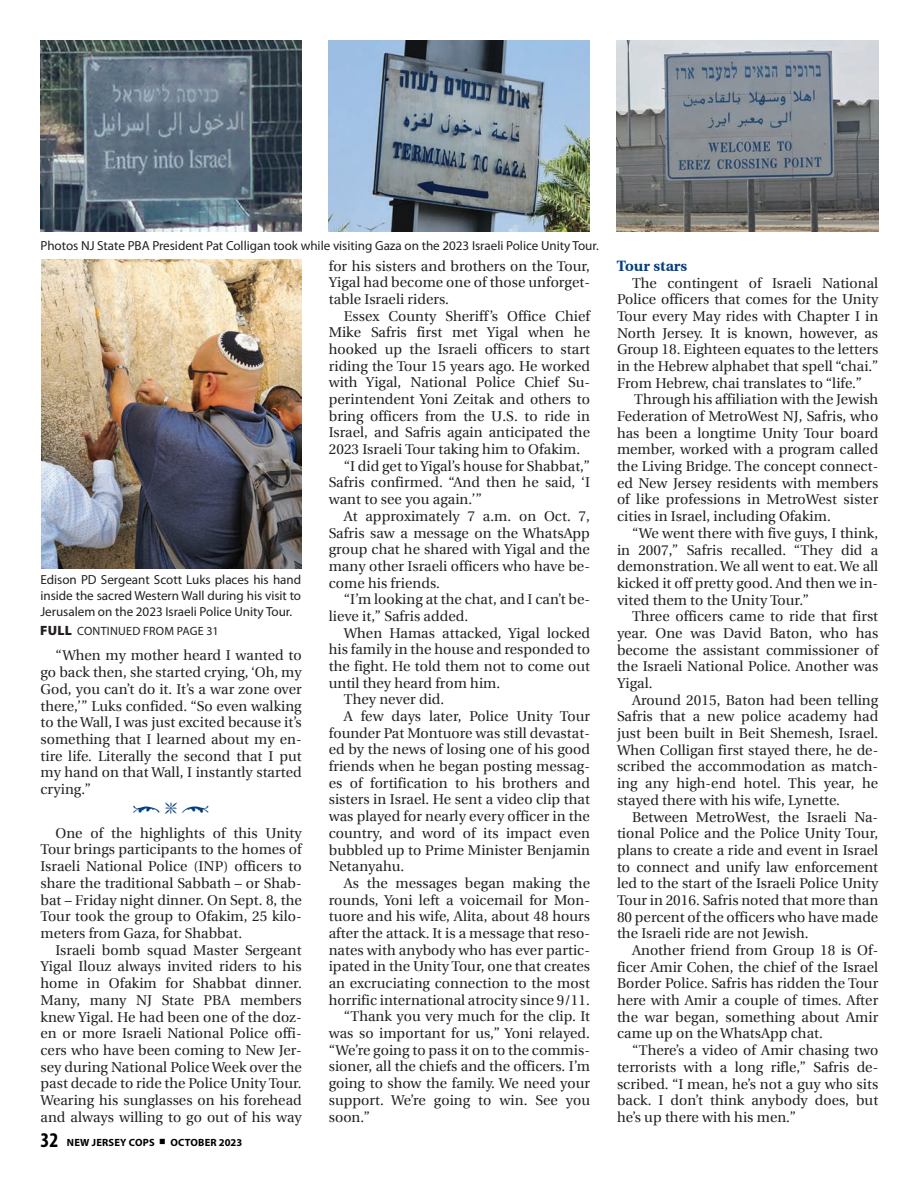
<style>
.page{position:relative;width:918px;height:1188px;background:#fff}
.page>*{position:absolute;margin:0;border:0;box-sizing:border-box;transform-origin:0 0}
.t1{font:700 15px "Utopia";letter-spacing:.005em;color:#014081}
.t2{font:14.25px/16.6px "Utopia";letter-spacing:.005em;color:#231f20;text-align:justify}
.t3{font:13.2px/15.8px "Myriad Pro";letter-spacing:-.005em;color:#231f20;text-align:justify}
.t4{font:12px "Myriad Pro";letter-spacing:.02em;color:#231f20}
.t5{font:700 10.5px "Myriad Pro";letter-spacing:.02em;color:#000}
.s1{font-weight:900;font-size:13.5px}
.s2{font-stretch:condensed;font-size:21px}
.s3{font-family:"Minion Pro";font-weight:400;font-size:18px}
</style>
<div class="page">
<img style="left:40px;top:40px;width:262px;height:191px">
<img style="left:328px;top:40px;width:262px;height:191px">
<img style="left:617px;top:40px;width:261px;height:191px">
<img style="left:41px;top:260px;width:261px;height:308px">
<p class="t3" style="left:41px;top:238px;width:560px">Photos NJ State PBA President Pat Colligan took while visiting Gaza on the 2023 Israeli Police Unity Tour.</p>
<p class="t3" style="left:41px;top:573px;width:262px">Edison PD Sergeant Scott Luks places his hand inside the sacred Western Wall during his visit to Jerusalem on the 2023 Israeli Police Unity Tour.</p>
<p class="t4" style="left:40px;top:626px;width:180px"><span class="s1">FULL</span> CONTINUED FROM PAGE 31</p>
<p class="t2" style="left:41px;top:649px;width:263px;text-indent:15px">“When my mother heard I wanted to go back then, she started crying, ‘Oh, my God, you can’t do it. It’s a war zone over there,’” Luks confided. “So even walking to the Wall, I was just excited because it’s something that I learned about my en&shy;tire life. Literally the second that I put my hand on that Wall, I instantly started crying.”</p>
<p class="t2" style="left:41px;top:826px;width:263px;text-indent:15px">One of the highlights of this Unity Tour brings participants to the homes of Israeli National Police (INP) officers to share the traditional Sabbath – or Shab&shy;bat – Friday night dinner. On Sept. 8, the Tour took the group to Ofakim, 25 kilo&shy;meters from Gaza, for Shabbat.</p>
<p class="t2" style="left:41px;top:943px;width:263px;text-indent:15px">Israeli bomb squad Master Sergeant Yigal Ilouz always invited riders to his home in Ofakim for Shabbat dinner.<br>Many, many NJ State PBA members knew Yigal. He had been one of the doz&shy;en or more Israeli National Police offi&shy;cers who have been coming to New Jer&shy;sey during National Police Week over the past decade to ride the Police Unity Tour.<br>Wearing his sunglasses on his forehead and always willing to go out of his way</p>
<p class="t5" style="left:40px;top:1138px;width:203px"><span class="s2">32</span> NEW JERSEY COPS <span class="s3">■</span> OCTOBER 2023</p>
<p class="t2" style="left:329px;top:259px;width:263px">for his sisters and brothers on the Tour, Yigal had become one of those unforget&shy;table Israeli riders.</p>
<p class="t2" style="left:344px;top:309px;width:248px">Essex County Sheriff’s Office Chief</p>
<p class="t2" style="left:329px;top:325px;width:263px">Mike Safris first met Yigal when he</p>
<p class="t2" style="left:329px;top:342px;width:263px">hooked up the Israeli officers to start</p>
<p class="t2" style="left:329px;top:359px;width:263px">riding the Tour 15 years ago. He worked</p>
<p class="t2" style="left:329px;top:375px;width:263px">with Yigal, National Police Chief Su-</p>
<p class="t2" style="left:329px;top:392px;width:263px">perintendent Yoni Zeitak and others to</p>
<p class="t2" style="left:329px;top:409px;width:263px">bring officers from the U.S. to ride in</p>
<p class="t2" style="left:329px;top:425px;width:263px">Israel, and Safris again anticipated the</p>
<p class="t2" style="left:329px;top:442px;width:253px">2023 Israeli Tour taking him to Ofakim.</p>
<p class="t2" style="left:344px;top:459px;width:248px">“I did get to Yigal’s house for Shabbat,”</p>
<p class="t2" style="left:329px;top:476px;width:263px">Safris confirmed. “And then he said, ‘I</p>
<p class="t2" style="left:329px;top:492px;width:155px">want to see you again.’”</p>
<p class="t2" style="left:344px;top:509px;width:248px">At approximately 7 a.m. on Oct. 7,</p>
<p class="t2" style="left:329px;top:526px;width:263px">Safris saw a message on the WhatsApp</p>
<p class="t2" style="left:329px;top:542px;width:263px">group chat he shared with Yigal and the</p>
<p class="t2" style="left:329px;top:559px;width:263px">many other Israeli officers who have be-</p>
<p class="t2" style="left:329px;top:576px;width:113px">come his friends.</p>
<p class="t2" style="left:344px;top:592px;width:248px">“I’m looking at the chat, and I can’t be-</p>
<p class="t2" style="left:329px;top:609px;width:141px">lieve it,” Safris added.</p>
<p class="t2" style="left:344px;top:626px;width:248px">When Hamas attacked, Yigal locked</p>
<p class="t2" style="left:329px;top:642px;width:263px">his family in the house and responded to</p>
<p class="t2" style="left:329px;top:659px;width:263px">the fight. He told them not to come out</p>
<p class="t2" style="left:329px;top:676px;width:173px">until they heard from him.</p>
<p class="t2" style="left:344px;top:692px;width:102px">They never did.</p>
<p class="t2" style="left:344px;top:709px;width:248px">A few days later, Police Unity Tour</p>
<p class="t2" style="left:329px;top:726px;width:263px">founder Pat Montuore was still devastat-</p>
<p class="t2" style="left:329px;top:743px;width:263px">ed by the news of losing one of his good</p>
<p class="t2" style="left:329px;top:759px;width:263px">friends when he began posting messag-</p>
<p class="t2" style="left:329px;top:776px;width:263px">es of fortification to his brothers and</p>
<p class="t2" style="left:329px;top:793px;width:263px">sisters in Israel. He sent a video clip that</p>
<p class="t2" style="left:329px;top:809px;width:263px">was played for nearly every officer in the</p>
<p class="t2" style="left:329px;top:826px;width:263px">country, and word of its impact even</p>
<p class="t2" style="left:329px;top:843px;width:263px">bubbled up to Prime Minister Benjamin</p>
<p class="t2" style="left:329px;top:859px;width:77px">Netanyahu.</p>
<p class="t2" style="left:344px;top:876px;width:248px">As the messages began making the</p>
<p class="t2" style="left:329px;top:893px;width:263px">rounds, Yoni left a voicemail for Mon-</p>
<p class="t2" style="left:329px;top:909px;width:263px">tuore and his wife, Alita, about 48 hours</p>
<p class="t2" style="left:329px;top:926px;width:263px">after the attack. It is a message that reso-</p>
<p class="t2" style="left:329px;top:943px;width:263px">nates with anybody who has ever partic-</p>
<p class="t2" style="left:329px;top:959px;width:263px">ipated in the Unity Tour, one that creates</p>
<p class="t2" style="left:329px;top:976px;width:263px">an excruciating connection to the most</p>
<p class="t2" style="left:329px;top:993px;width:263px">horrific international atrocity since 9/11.</p>
<p class="t2" style="left:344px;top:1010px;width:248px">“Thank you very much for the clip. It</p>
<p class="t2" style="left:329px;top:1026px;width:263px">was so important for us,” Yoni relayed.</p>
<p class="t2" style="left:329px;top:1043px;width:263px">“We’re going to pass it on to the commis-</p>
<p class="t2" style="left:329px;top:1060px;width:263px">sioner, all the chiefs and the officers. I’m</p>
<p class="t2" style="left:329px;top:1076px;width:263px">going to show the family. We need your</p>
<p class="t2" style="left:329px;top:1093px;width:263px">support. We’re going to win. See you</p>
<p class="t2" style="left:329px;top:1110px;width:43px">soon.”</p>
<p class="t1" style="left:617px;top:260px;width:72px">Tour stars</p>
<p class="t2" style="left:617px;top:276px;width:263px;text-indent:15px">The contingent of Israeli National Police officers that comes for the Unity Tour every May rides with Chapter I in North Jersey. It is known, however, as Group 18. Eighteen equates to the letters in the Hebrew alphabet that spell “chai.” From Hebrew, chai translates to “life.”</p>
<p class="t2" style="left:617px;top:392px;width:263px;text-indent:17px">Through his affiliation with the Jewish Federation of MetroWest NJ, Safris, who has been a longtime Unity Tour board member, worked with a program called the Living Bridge. The concept connect&shy;ed New Jersey residents with members of like professions in MetroWest sister cities in Israel, including Ofakim.</p>
<p class="t2" style="left:617px;top:526px;width:263px;text-indent:15px">“We went there with five guys, I think, in 2007,” Safris recalled. “They did a demonstration. We all went to eat. We all kicked it off pretty good. And then we in&shy;vited them to the Unity Tour.”</p>
<p class="t2" style="left:617px;top:609px;width:263px;text-indent:15px">Three officers came to ride that first year. One was David Baton, who has become the assistant commissioner of the Israeli National Police. Another was Yigal.</p>
<p class="t2" style="left:617px;top:693px;width:263px;text-indent:15px">Around 2015, Baton had been telling Safris that a new police academy had just been built in Beit Shemesh, Israel.<br>When Colligan first stayed there, he de&shy;scribed the accommodation as match&shy;ing any high-end hotel. This year, he stayed there with his wife, Lynette.</p>
<p class="t2" style="left:617px;top:810px;width:263px;text-indent:15px">Between MetroWest, the Israeli Na&shy;tional Police and the Police Unity Tour, plans to create a ride and event in Israel to connect and unify law enforcement led to the start of the Israeli Police Unity Tour in 2016. Safris noted that more than 80 percent of the officers who have made the Israeli ride are not Jewish.</p>
<p class="t2" style="left:617px;top:943px;width:263px;text-indent:15px">Another friend from Group 18 is Of&shy;ficer Amir Cohen, the chief of the Israel Border Police. Safris has ridden the Tour here with Amir a couple of times. After the war began, something about Amir came up on the WhatsApp chat.</p>
<p class="t2" style="left:617px;top:1043px;width:263px;text-indent:15px">“There’s a video of Amir chasing two terrorists with a long rifle,” Safris de&shy;scribed. “I mean, he’s not a guy who sits back. I don’t think anybody does, but he’s up there with his men.”</p>
</div>
